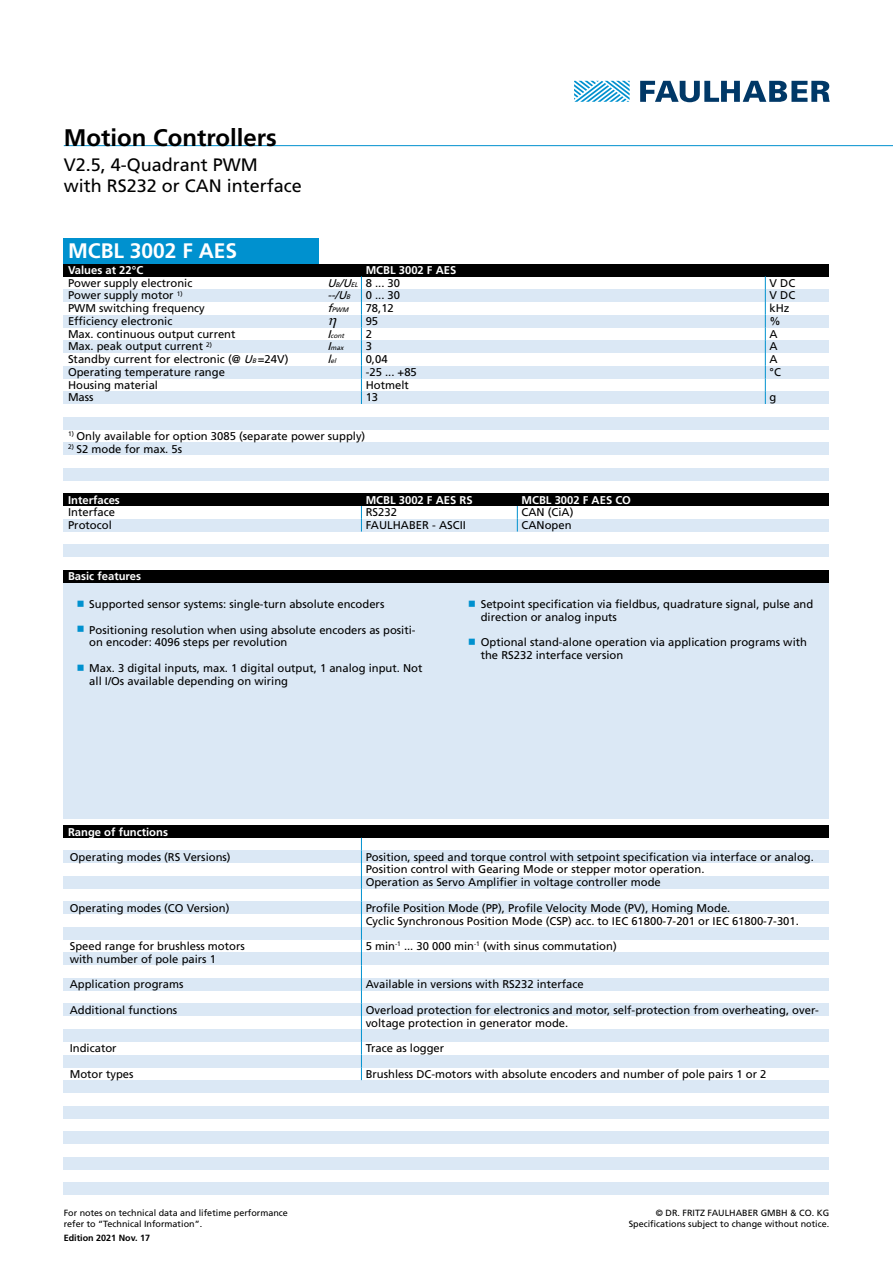
<style>
.page{position:relative;width:893px;height:1263px;background:#fff}
.page>*{position:absolute;margin:0;border:0;box-sizing:border-box;transform-origin:0 0}
.t1{font:700 24px "Frutiger LT";color:#000}
.t2{font:700 21px "Frutiger LT";color:#fff}
.t3{font:18px/21.6px "Frutiger LT";color:#000}
.t4{font:11.25px/12.8px "Frutiger LT";color:#000}
.t5{font:700 11.25px "Frutiger LT";color:#fff}
.t6{font:9px/10.8px "Frutiger LT";color:#000}
.t7{font:700 9px "Frutiger LT";color:#000}
.t8{font:italic 6.6px "Frutiger LT";color:#000}
.s1{font-style:italic}
.s2{font-style:italic;font-size:6.6px}
.s3{font-size:11.25px}
.s4{font-family:"Arial Unicode MS";font-size:13.95px;color:#0091cf}
</style>
<div class="page">
<svg style="left:574px;top:81px;width:56px;height:21px"></svg>
<svg style="left:640px;top:81px;width:190px;height:21px"></svg>
<div style="left:64px;top:580px;width:765px;height:239px;background:#dbe8f5"></div>
<div style="left:64px;top:264px;width:765px;height:12px;background:#000"></div>
<div style="left:64px;top:289px;width:765px;height:13px;background:#dbe8f5"></div>
<div style="left:64px;top:315px;width:765px;height:12px;background:#dbe8f5"></div>
<div style="left:64px;top:340px;width:765px;height:13px;background:#dbe8f5"></div>
<div style="left:64px;top:366px;width:765px;height:12px;background:#dbe8f5"></div>
<div style="left:64px;top:391px;width:765px;height:13px;background:#dbe8f5"></div>
<div style="left:64px;top:417px;width:765px;height:12px;background:#dbe8f5"></div>
<div style="left:64px;top:442px;width:765px;height:13px;background:#dbe8f5"></div>
<div style="left:64px;top:468px;width:765px;height:12px;background:#dbe8f5"></div>
<div style="left:64px;top:493px;width:765px;height:13px;background:#000"></div>
<div style="left:64px;top:519px;width:765px;height:12px;background:#dbe8f5"></div>
<div style="left:64px;top:544px;width:765px;height:13px;background:#dbe8f5"></div>
<div style="left:64px;top:570px;width:765px;height:13px;background:#000"></div>
<div style="left:64px;top:825px;width:765px;height:13px;background:#000"></div>
<div style="left:64px;top:850px;width:765px;height:13px;background:#dbe8f5"></div>
<div style="left:64px;top:901px;width:765px;height:13px;background:#dbe8f5"></div>
<div style="left:64px;top:927px;width:765px;height:13px;background:#dbe8f5"></div>
<div style="left:64px;top:952px;width:765px;height:13px;background:#dbe8f5"></div>
<div style="left:64px;top:978px;width:765px;height:13px;background:#dbe8f5"></div>
<div style="left:64px;top:1003px;width:765px;height:13px;background:#dbe8f5"></div>
<div style="left:64px;top:1029px;width:765px;height:13px;background:#dbe8f5"></div>
<div style="left:64px;top:1054px;width:765px;height:13px;background:#dbe8f5"></div>
<div style="left:64px;top:1080px;width:765px;height:13px;background:#dbe8f5"></div>
<div style="left:64px;top:1106px;width:765px;height:12px;background:#dbe8f5"></div>
<div style="left:64px;top:1131px;width:765px;height:13px;background:#dbe8f5"></div>
<div style="left:64px;top:1157px;width:765px;height:12px;background:#dbe8f5"></div>
<div style="left:64px;top:876px;width:765px;height:13px;background:#dbe8f5"></div>
<div style="left:64px;top:1182px;width:765px;height:13px;background:#dbe8f5"></div>
<hr style="left:64px;top:145px;width:829px;height:1px;background:#0091cf">
<div style="left:64px;top:238px;width:255px;height:26px;background:#0091cf"></div>
<svg style="left:361px;top:276px;width:1px;height:128px"></svg>
<svg style="left:765px;top:276px;width:1px;height:128px"></svg>
<svg style="left:361px;top:506px;width:1px;height:25px"></svg>
<svg style="left:517px;top:506px;width:1px;height:25px"></svg>
<svg style="left:361px;top:838px;width:1px;height:12px"></svg>
<hr style="left:361px;top:850px;width:1px;height:39px;background:#0091cf">
<svg style="left:361px;top:889px;width:1px;height:191px"></svg>
<h1 class="t1" style="left:64px;top:123px;width:214px">Motion Controllers</h1>
<h3 class="t3" style="left:64px;top:154px;width:240px">V2.5, 4-Quadrant PWM<br>with RS232 or CAN interface</h3>
<h2 class="t2" style="left:68px;top:239px;width:171px">MCBL 3002 F AES</h2>
<p class="t5" style="left:68px;top:264px;width:77px">Values at 22°C</p>
<p class="t5" style="left:366px;top:264px;width:92px">MCBL 3002 F AES</p>
<p class="t4" style="left:68px;top:276px;width:126px">Power supply electronic</p>
<p class="t4" style="left:327px;top:276px;width:74px"><span class="s1">U</span><span class="s2">B</span><span class="s1">/U</span><span class="s2">EL</span> 8 . . . 3 0</p>
<p class="t4" style="left:770px;top:276px;width:27px">V DC</p>
<p class="t4" style="left:68px;top:289px;width:116px">Power supply motor <sup>1)</sup></p>
<p class="t4" style="left:327px;top:289px;width:74px"><span class="s1">--/U</span><span class="s2">B</span> 0 . . . 30</p>
<p class="t4" style="left:770px;top:289px;width:27px">V DC</p>
<p class="t4" style="left:68px;top:302px;width:138px">PWM switching frequency</p>
<p class="t8" style="left:327px;top:306px;width:24px"><span class="s3">f</span>PWM</p>
<p class="t4" style="left:366px;top:302px;width:30px">78,12</p>
<p class="t4" style="left:770px;top:302px;width:22px">kHz</p>
<p class="t4" style="left:68px;top:315px;width:106px">Efficiency electronic</p>
<p class="t4" style="left:366px;top:315px;width:14px">95</p>
<p class="t4" style="left:770px;top:315px;width:13px">%</p>
<p class="t4" style="left:68px;top:327px;width:169px">Max. continuous output current</p>
<p class="t8" style="left:327px;top:331px;width:20px"><span class="s3">I</span>cont</p>
<p class="t4" style="left:366px;top:327px;width:8px">2</p>
<p class="t4" style="left:770px;top:327px;width:10px">A</p>
<p class="t4" style="left:68px;top:340px;width:145px">Max. peak output current <sup>2)</sup></p>
<p class="t8" style="left:327px;top:344px;width:19px"><span class="s3">I</span>max</p>
<p class="t4" style="left:366px;top:340px;width:8px">3</p>
<p class="t4" style="left:770px;top:340px;width:10px">A</p>
<p class="t4" style="left:68px;top:353px;width:222px">Standby current for electronic (@ <span class="s1">U</span><span class="s2">B</span> =24V)</p>
<p class="t8" style="left:327px;top:357px;width:12px"><span class="s3">l</span>el</p>
<p class="t4" style="left:366px;top:353px;width:23px">0,04</p>
<p class="t4" style="left:770px;top:353px;width:10px">A</p>
<p class="t4" style="left:68px;top:366px;width:158px">Operating temperature range</p>
<p class="t4" style="left:366px;top:366px;width:53px">-25 ... +85</p>
<p class="t4" style="left:770px;top:366px;width:13px">°C</p>
<p class="t4" style="left:68px;top:378px;width:92px">Housing material</p>
<p class="t4" style="left:366px;top:378px;width:45px">Hotmelt</p>
<p class="t4" style="left:68px;top:391px;width:27px">Mass</p>
<p class="t4" style="left:366px;top:391px;width:14px">13</p>
<p class="t4" style="left:770px;top:391px;width:8px">g</p>
<p class="t4" style="left:68px;top:430px;width:299px"><sup>1)</sup> Only available for option 3085 (separate power supply)</p>
<p class="t4" style="left:68px;top:442px;width:116px"><sup>2)</sup> S2 mode for max. 5s</p>
<p class="t5" style="left:68px;top:493px;width:53px">Interfaces</p>
<p class="t5" style="left:366px;top:493px;width:108px">MCBL 3002 F AES RS</p>
<p class="t5" style="left:522px;top:493px;width:111px">MCBL 3002 F AES CO</p>
<p class="t4" style="left:68px;top:506px;width:48px">Interface</p>
<p class="t4" style="left:366px;top:506px;width:33px">RS232</p>
<p class="t4" style="left:522px;top:506px;width:53px">CAN (CiA)</p>
<p class="t4" style="left:68px;top:519px;width:45px">Protocol</p>
<p class="t4" style="left:366px;top:519px;width:102px">FAULHABER - ASCII</p>
<p class="t4" style="left:522px;top:519px;width:51px">CANopen</p>
<p class="t5" style="left:68px;top:570px;width:74px">Basic features</p>
<p class="t4" style="left:77px;top:598px;width:309px"><span class="s4">■</span> Supported sensor systems: single-turn absolute encoders</p>
<p class="t4" style="left:89px;top:623px;width:328px;text-indent:-13px"><span class="s4">■</span> Positioning resolution when using absolute encoders as positi&shy;on encoder: 4096 steps per revolution</p>
<p class="t4" style="left:89px;top:662px;width:335px;text-indent:-13px"><span class="s4">■</span> Max. 3 digital inputs, max. 1 digital output, 1 analog input. Not all I/Os available depending on wiring</p>
<p class="t4" style="left:481px;top:598px;width:334px;text-indent:-13px"><span class="s4">■</span> Setpoint specification via fieldbus, quadrature signal, pulse and direction or analog inputs</p>
<p class="t4" style="left:481px;top:636px;width:328px;text-indent:-13px"><span class="s4">■</span> Optional stand-alone operation via application programs with the RS232 interface version</p>
<p class="t5" style="left:68px;top:825px;width:102px">Range of functions</p>
<p class="t4" style="left:70px;top:850px;width:162px">Operating modes (RS Versions)</p>
<p class="t4" style="left:366px;top:850px;width:450px">Position, speed and torque control with setpoint specification via interface or analog.<br>Position control with Gearing Mode or stepper motor operation.<br>Operation as Servo Amplifier in voltage controller mode</p>
<p class="t4" style="left:70px;top:901px;width:161px">Operating modes (CO Version)</p>
<p class="t4" style="left:366px;top:901px;width:435px">Profile Position Mode (PP), Profile Velocity Mode (PV), Homing Mode.<br>Cyclic Synchronous Position Mode (CSP) acc. to IEC 61800-7-201 or IEC 61800-7-301.</p>
<p class="t4" style="left:70px;top:940px;width:177px">Speed range for brushless motors with number of pole pairs 1</p>
<p class="t4" style="left:366px;top:940px;width:253px">5 min<sup>-1</sup> ... 30 000 min<sup>-1</sup> (with sinus commutation)</p>
<p class="t4" style="left:70px;top:978px;width:115px">Application programs</p>
<p class="t4" style="left:366px;top:978px;width:219px">Available in versions with RS232 interface</p>
<p class="t4" style="left:70px;top:1003px;width:109px">Additional functions</p>
<p class="t4" style="left:366px;top:1003px;width:455px">Overload protection for electronics and motor, self-protection from overheating, over&shy;voltage protection in generator mode.</p>
<p class="t4" style="left:70px;top:1042px;width:48px">Indicator</p>
<p class="t4" style="left:366px;top:1042px;width:80px">Trace as logger</p>
<p class="t4" style="left:70px;top:1067px;width:65px">Motor types</p>
<p class="t4" style="left:366px;top:1067px;width:402px">Brushless DC-motors with absolute encoders and number of pole pairs 1 or 2</p>
<p class="t6" style="left:64px;top:1208px;width:226px">For notes on technical data and lifetime performance refer to “Technical Information”.</p>
<p class="t6" style="left:629px;top:1208px;width:202px;text-align:right">© DR. FRITZ FAULHABER GMBH &amp; CO. KG<br>Specifications subject to change without notice.</p>
<p class="t7" style="left:64px;top:1233px;width:88px">Edition 2021 Nov. 17</p>
</div>
